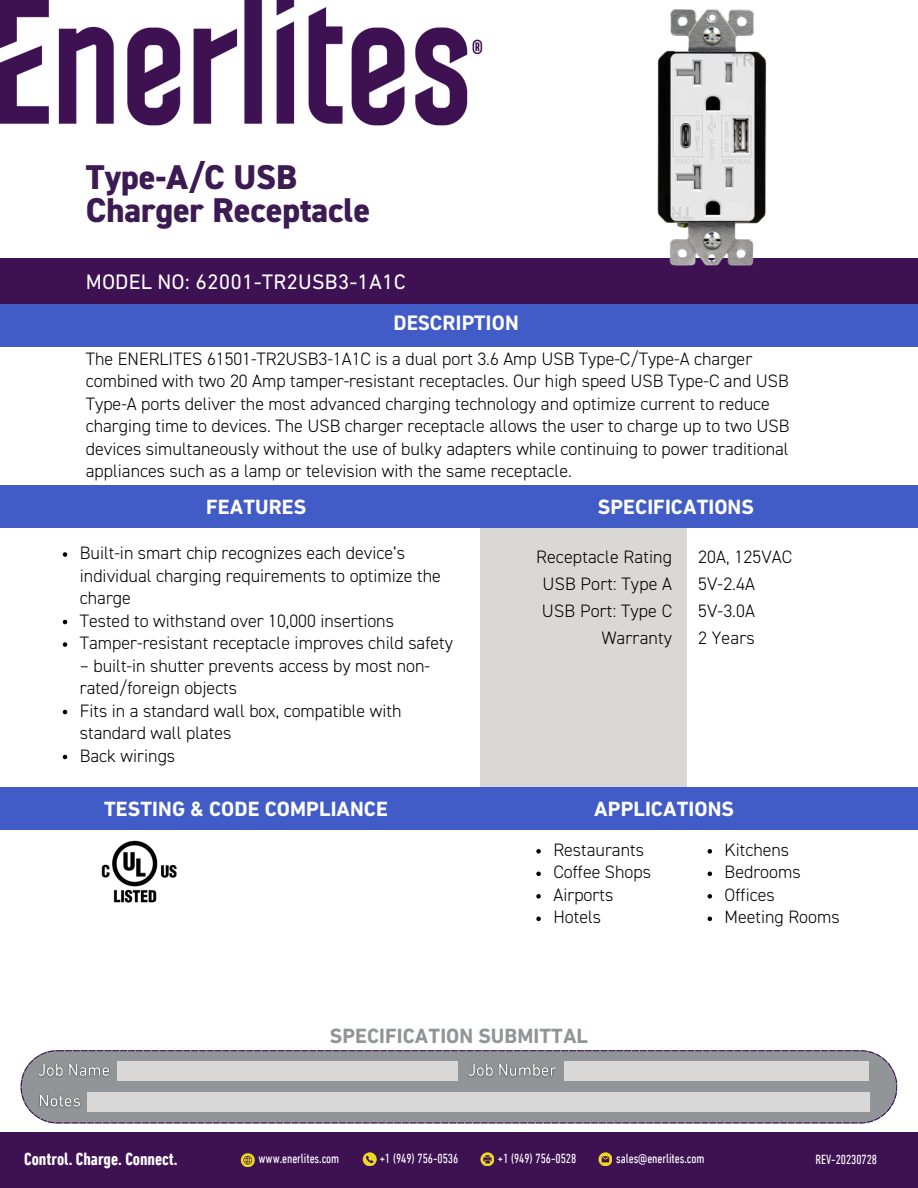
<style>
.page{position:relative;width:918px;height:1188px;background:#fff}
.page>*{position:absolute;margin:0;border:0;box-sizing:border-box;transform-origin:0 0}
.t1{font:800 34.5px "DIN2014";letter-spacing:-.005em;color:#3c1a52}
.t2{font:21.3px "DIN Next LT Pro";letter-spacing:.005em;color:#fff}
.t3{font:700 21px "DIN Next LT Pro";letter-spacing:.005em;color:#fff}
.t4{font:700 21px "DIN Next LT Pro";letter-spacing:.005em;color:#919597}
.t5{font:700 21px "DIN2014";letter-spacing:.005em;color:#fff}
.t6{font:300 18px/22.5px "DIN2014";color:#000}
.t7{font:700 condensed 18px "DIN Next LT Pro";color:#fff}
.t8{font:condensed 13.5px "DIN Next LT Pro";letter-spacing:-.005em;color:#fff}
</style>
<div class="page">
<div style="left:0;top:258px;width:918px;height:52px;background:#3d1152"></div>
<div style="left:0;top:305px;width:918px;height:42px;background:#425cc7"></div>
<div style="left:480px;top:521px;width:207px;height:268px;background:#d9d8d6"></div>
<img style="left:0;top:0;width:483px;height:126px">
<div style="left:0;top:485px;width:918px;height:42px;background:#425cc7"></div>
<div style="left:0;top:788px;width:918px;height:42px;background:#425cc7"></div>
<img style="left:101px;top:841px;width:76px;height:62px">
<div style="left:0;top:1133px;width:918px;height:55px;background:#3d1152"></div>
<svg style="left:21px;top:1050px;width:876px;height:73px;background:#929499"></svg>
<div style="left:117px;top:1061px;width:341px;height:20px;background:#d9d8d6"></div>
<svg style="left:598px;top:1152px;width:14px;height:14px"></svg>
<svg style="left:241px;top:1153px;width:13px;height:14px"></svg>
<svg style="left:363px;top:1152px;width:13px;height:14px"></svg>
<svg style="left:480px;top:1152px;width:14px;height:14px"></svg>
<div style="left:564px;top:1061px;width:305px;height:20px;background:#d9d8d6"></div>
<div style="left:87px;top:1093px;width:782px;height:19px;background:#d9d8d6"></div>
<svg style="left:63px;top:552px;width:4px;height:5px"></svg>
<svg style="left:63px;top:620px;width:4px;height:4px"></svg>
<svg style="left:63px;top:642px;width:4px;height:5px"></svg>
<svg style="left:63px;top:710px;width:4px;height:4px"></svg>
<svg style="left:63px;top:755px;width:4px;height:4px"></svg>
<svg style="left:536px;top:849px;width:5px;height:5px"></svg>
<svg style="left:536px;top:872px;width:5px;height:4px"></svg>
<svg style="left:536px;top:894px;width:5px;height:5px"></svg>
<svg style="left:536px;top:917px;width:5px;height:4px"></svg>
<svg style="left:708px;top:849px;width:4px;height:5px"></svg>
<svg style="left:708px;top:872px;width:4px;height:4px"></svg>
<svg style="left:708px;top:894px;width:4px;height:5px"></svg>
<svg style="left:708px;top:917px;width:4px;height:4px"></svg>
<img style="left:33px;top:1059px;width:81px;height:23px">
<img style="left:463px;top:1059px;width:98px;height:23px">
<img style="left:36px;top:1090px;width:49px;height:23px">
<img style="left:657px;top:9px;width:110px;height:257px">
<p class="t1" style="left:86px;top:162px;width:213px">Type-A/C USB</p>
<p class="t1" style="left:86px;top:195px;width:286px">Charger Receptacle</p>
<p class="t2" style="left:86px;top:273px;width:322px">MODEL NO: 62001-TR2USB3-1A1C</p>
<p class="t5" style="left:393px;top:314px;width:127px">DESCRIPTION</p>
<p class="t6" style="left:86px;top:348px;width:705px">The ENERLITES 61501-TR2USB3-1A1C is a dual port 3.6 Amp USB Type-C/Type-A charger combined with two 20 Amp tamper-resistant receptacles. Our high speed USB Type-C and USB Type-A ports deliver the most advanced charging technology and optimize current to reduce charging time to devices. The USB charger receptacle allows the user to charge up to two USB devices simultaneously without the use of bulky adapters while continuing to power traditional appliances such as a lamp or television with the same receptacle.</p>
<p class="t3" style="left:206px;top:498px;width:102px">FEATURES</p>
<p class="t3" style="left:598px;top:498px;width:158px">SPECIFICATIONS</p>
<p class="t6" style="left:80px;top:543px;width:362px">Built-in smart chip recognizes each device’s individual charging requirements to optimize the charge</p>
<p class="t6" style="left:80px;top:610px;width:316px">Tested to withstand over 10,000 insertions</p>
<p class="t6" style="left:80px;top:633px;width:375px">Tamper-resistant receptacle improves child safety</p>
<p class="t6" style="left:80px;top:655px;width:352px">– built-in shutter prevents access by most non&shy;rated/foreign objects</p>
<p class="t6" style="left:80px;top:700px;width:323px">Fits in a standard wall box, compatible with standard wall plates</p>
<p class="t6" style="left:80px;top:745px;width:97px">Back wirings</p>
<p class="t6" style="left:536px;top:546px;width:138px">Receptacle Rating</p>
<p class="t6" style="left:542px;top:573px;width:131px">USB Port: Type A</p>
<p class="t6" style="left:542px;top:600px;width:132px">USB Port: Type C</p>
<p class="t6" style="left:602px;top:627px;width:72px">Warranty</p>
<p class="t6" style="left:698px;top:546px;width:96px">20A, 125VAC</p>
<p class="t6" style="left:698px;top:573px;width:58px">5V-2.4A</p>
<p class="t6" style="left:698px;top:600px;width:58px">5V-3.0A</p>
<p class="t6" style="left:698px;top:627px;width:58px">2 Years</p>
<p class="t3" style="left:104px;top:800px;width:285px">TESTING &amp; CODE COMPLIANCE</p>
<p class="t3" style="left:594px;top:800px;width:141px">APPLICATIONS</p>
<p class="t6" style="left:553px;top:840px;width:92px">Restaurants</p>
<p class="t6" style="left:553px;top:862px;width:99px">Coffee Shops</p>
<p class="t6" style="left:553px;top:885px;width:61px">Airports</p>
<p class="t6" style="left:553px;top:907px;width:49px">Hotels</p>
<p class="t6" style="left:725px;top:840px;width:66px">Kitchens</p>
<p class="t6" style="left:725px;top:862px;width:78px">Bedrooms</p>
<p class="t6" style="left:725px;top:885px;width:52px">Offices</p>
<p class="t6" style="left:725px;top:907px;width:117px">Meeting Rooms</p>
<p class="t4" style="left:330px;top:1027px;width:260px">SPECIFICATION SUBMITTAL</p>
<p class="t7" style="left:24px;top:1151px;width:155px">Control. Charge. Connect.</p>
<p class="t8" style="left:259px;top:1153px;width:82px">www.enerlites.com</p>
<p class="t8" style="left:380px;top:1153px;width:80px">+1 (949) 756-0536</p>
<p class="t8" style="left:498px;top:1153px;width:80px">+1 (949) 756-0528</p>
<p class="t8" style="left:616px;top:1153px;width:90px">sales@enerlites.com</p>
<p class="t8" style="left:816px;top:1154px;width:63px">REV-20230728</p>
</div>
